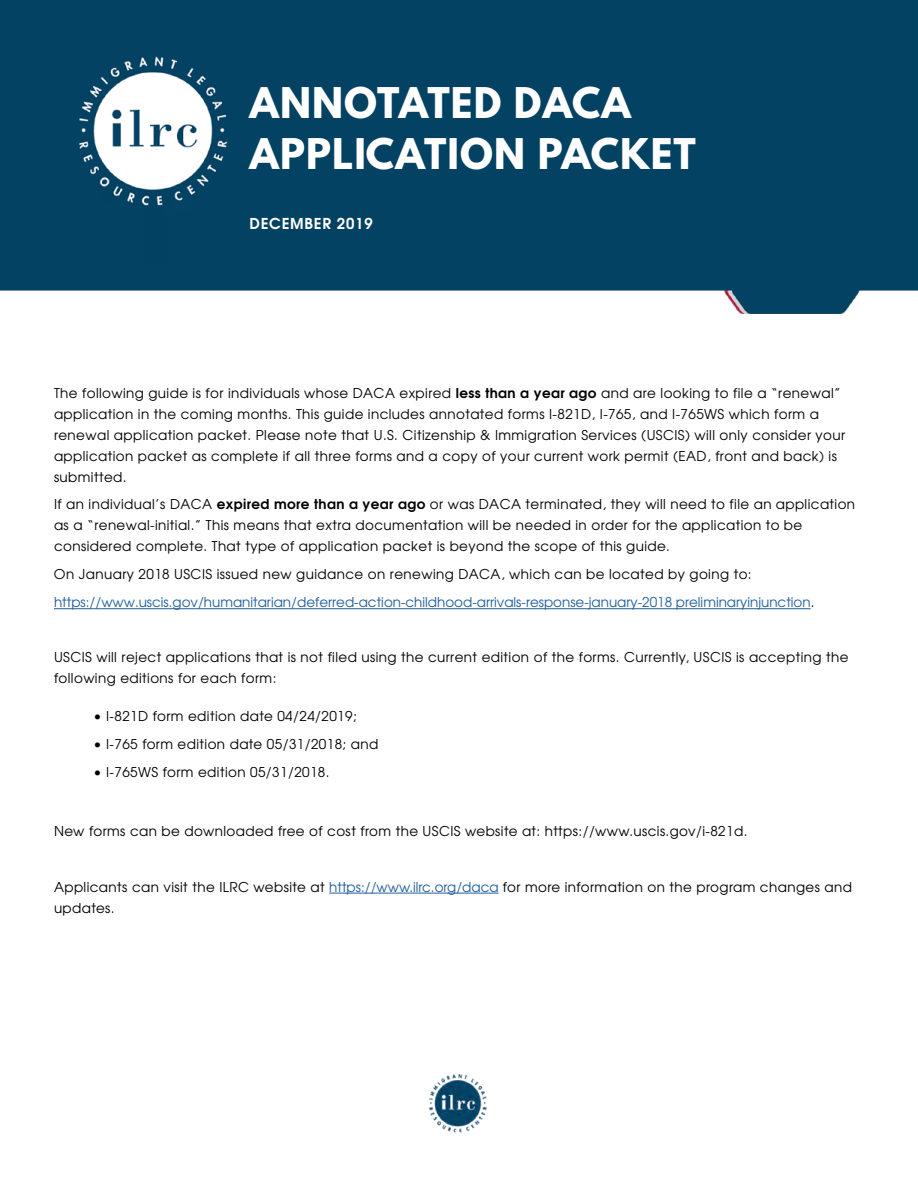
<style>
.page{position:relative;width:918px;height:1188px;background:#fff}
.page>*{position:absolute;margin:0;border:0;box-sizing:border-box;transform-origin:0 0}
.t1{font:700 37.5px/51px "League Spartan";letter-spacing:.03em;color:#fff}
.t2{font:700 15px "Te X Gyre Adventor";letter-spacing:.05em;color:#fff}
.t3{font:13.5px/21px "Te X Gyre Adventor";letter-spacing:.03em;color:#000}
.t4{font:13.5px/27.8px "Te X Gyre Adventor";color:#215e9e}
.s1{font-weight:700}
.s2{color:#000}
.s3{color:#215e9e}
</style>
<div class="page">
<hr style="left:329px;top:893px;width:170px;height:1px;background:#215e9e">
<hr style="left:54px;top:608px;width:757px;height:1px;background:#215e9e">
<img style="left:0;top:0;width:918px;height:314px">
<img style="left:430px;top:1075px;width:57px;height:58px">
<h1 class="t1" style="left:249px;top:77px;width:448px">ANNOTATED DACA<br>APPLICATION PACKET</h1>
<p class="t2" style="left:249px;top:211px;width:125px">DECEMBER 2019</p>
<p class="t3" style="left:54px;top:381px;width:793px">The following guide is for individuals whose DACA expired <span class="s1">less than a year ago</span> and are looking to file a “renewal” application in the coming months. This guide includes annotated forms I-821D, I-765, and I-765WS which form a renewal application packet. Please note that U.S. Citizenship &amp; Immigration Services (USCIS) will only consider your application packet as complete if all three forms and a copy of your current work permit (EAD, front and back) is submitted.</p>
<p class="t3" style="left:54px;top:493px;width:803px">If an individual’s DACA <span class="s1">expired more than a year ago</span> or was DACA terminated, they will need to file an application as a “renewal-initial.” This means that extra documentation will be needed in order for the application to be considered complete. That type of application packet is beyond the scope of this guide.</p>
<p class="t4" style="left:54px;top:559px;width:762px"><span class="s2">On January 2018 USCIS issued new guidance on renewing DACA, which can be located by going to: </span>https://www.uscis.gov/humanitarian/deferred-action-childhood-arrivals-response-january-2018 preliminaryinjunction<span class="s2">.</span></p>
<p class="t3" style="left:54px;top:646px;width:796px">USCIS will reject applications that is not filed using the current edition of the forms. Currently, USCIS is accepting the following editions for each form:</p>
<p class="t3" style="left:93px;top:705px;width:265px">• I-821D form edition date 04/24/2019;</p>
<p class="t3" style="left:93px;top:733px;width:286px">• I-765 form edition date 05/31/2018; and</p>
<p class="t3" style="left:93px;top:761px;width:238px">• I-765WS form edition 05/31/2018.</p>
<p class="t3" style="left:54px;top:820px;width:695px">New forms can be downloaded free of cost from the USCIS website at: https://www.uscis.gov/i-821d.</p>
<p class="t3" style="left:54px;top:876px;width:799px">Applicants can visit the ILRC website at <span class="s3">https://www.ilrc.org/daca</span> for more information on the program changes and updates.</p>
</div>
